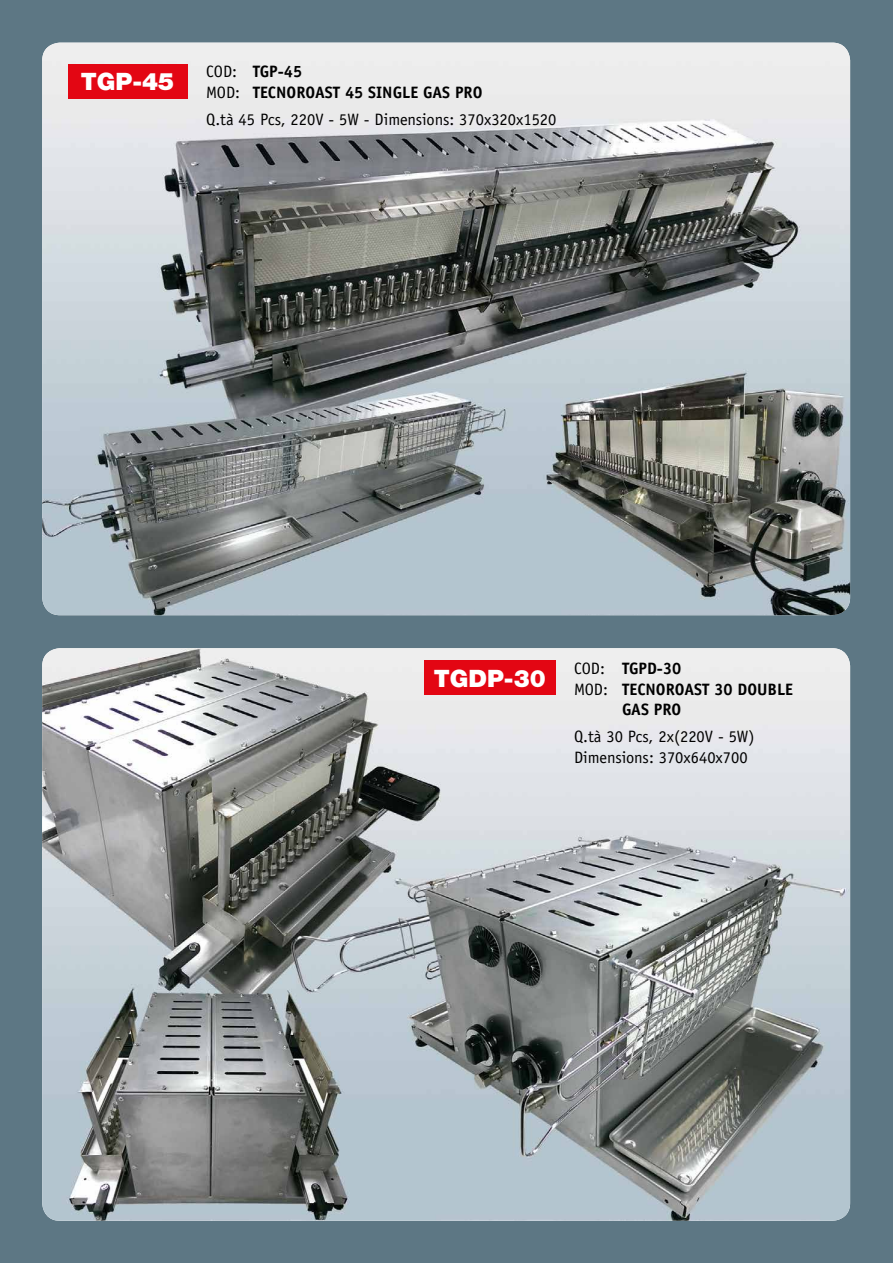
<style>
.page{position:relative;width:893px;height:1263px;background:#5d7784}
.page>*{position:absolute;margin:0;border:0;box-sizing:border-box;transform-origin:0 0}
.t1{font:900 24px "Helvetica Neue";color:#fff}
.t2{font:16.5px/20.7px "Officina Sans";color:#000}
.t3{font:700 16.5px/20.7px "Officina Sans";color:#000}
.s1{font-weight:400}
</style>
<div class="page">
<img style="left:42px;top:43px;width:808px;height:572px">
<div style="left:68px;top:64px;width:119px;height:34px;background:#e30613"></div>
<img style="left:42px;top:648px;width:808px;height:573px">
<div style="left:424px;top:661px;width:132px;height:34px;background:#e30613"></div>
<h1 class="t1" style="left:81px;top:67px;width:95px">TGP-45</h1>
<p class="t3" style="left:206px;top:61px;width:278px"><span class="s1">COD:</span> TGP-45<br><span class="s1">MOD:</span> TECNOROAST 45 SINGLE GAS PRO</p>
<p class="t2" style="left:206px;top:109px;width:352px">Q.tà 45 Pcs, 220V - 5W - Dimensions: 370x320x1520</p>
<h1 class="t1" style="left:434px;top:664px;width:114px">TGDP-30</h1>
<p class="t3" style="left:574px;top:658px;width:109px"><span class="s1">COD:</span> TGPD-30</p>
<p class="t3" style="left:574px;top:678px;width:221px"><span class="s1">MOD:</span> TECNOROAST 30 DOUBLE</p>
<p class="t3" style="left:622px;top:699px;width:61px">GAS PRO</p>
<p class="t2" style="left:574px;top:726px;width:182px">Q.tà 30 Pcs, 2x(220V - 5W)<br>Dimensions: 370x640x700</p>
</div>
